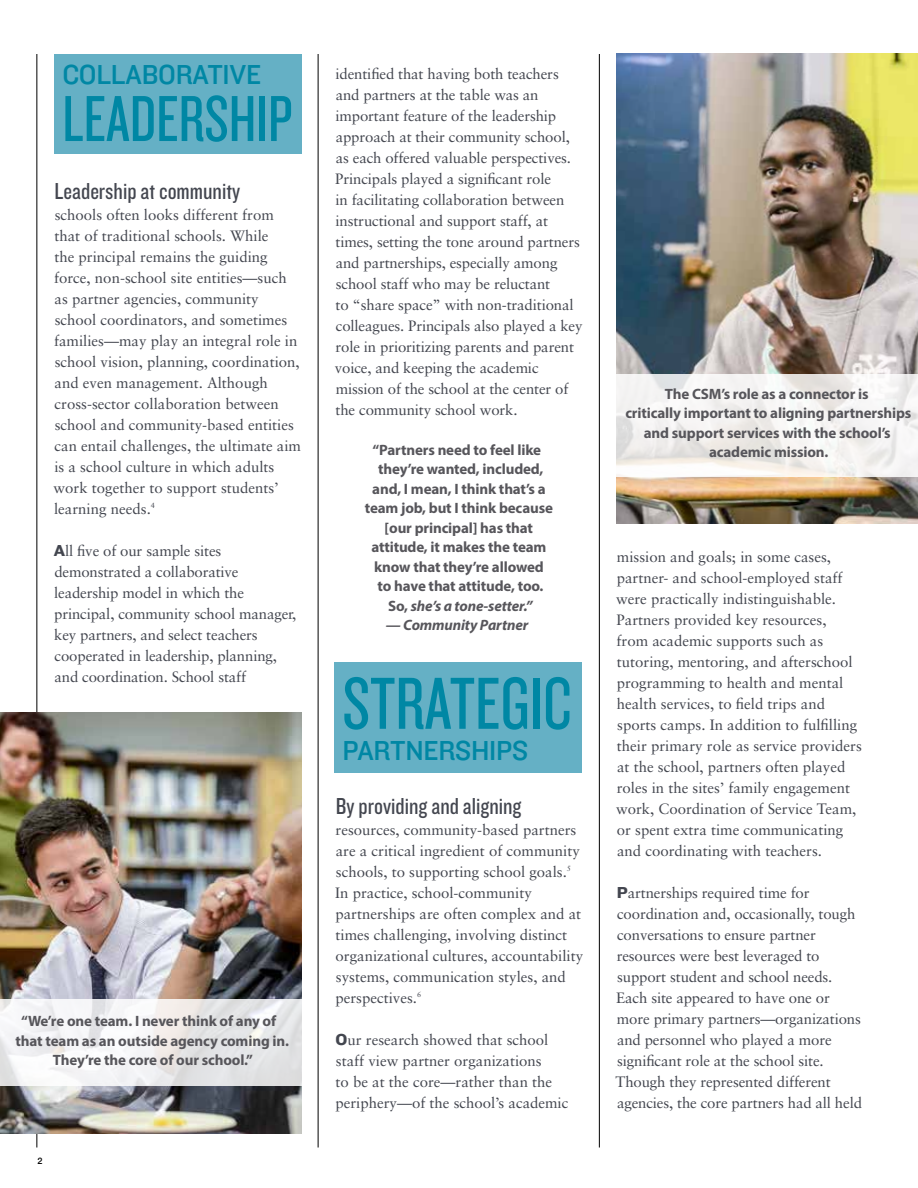
<style>
.page{position:relative;width:918px;height:1188px;background:#fff}
.page>*{position:absolute;margin:0;border:0;box-sizing:border-box;transform-origin:0 0}
.t1{font:76.5px "Knockout HTF28 Junior Featherwt";color:#0087a4}
.t2{font:67.5px "Knockout HTF28 Junior Featherwt";color:#0087a4}
.t3{font:28.5px "Knockout HTF31 Junior Middlewt";letter-spacing:-.01em;color:#0087a4}
.t4{font:24px "Knockout HTF29 Junior Liteweight";color:#43464f}
.t5{font:15px/21px "Sabon";color:#43464f}
.t6{font:700 15px/19.5px "Myriad Pro";letter-spacing:-.01em;color:#57565b;text-align:center}
.t7{font:italic 700 15px "Myriad Pro";letter-spacing:-.01em;color:#57565b}
.t8{font:500 9px "Helvetica Neue";color:#000}
.s1{font-family:"Knockout HTF52 Cruiserweight";font-size:16.5px}
.s2{font-style:italic}
</style>
<div class="page">
<div style="left:54px;top:54px;width:248px;height:100px;background:#65b0c5"></div>
<div style="left:335px;top:662px;width:247px;height:111px;background:#65b0c5"></div>
<img style="left:617px;top:53px;width:301px;height:471px">
<hr style="left:599px;top:54px;width:1px;height:1094px;background:#000">
<hr style="left:318px;top:54px;width:1px;height:1094px;background:#000">
<hr style="left:37px;top:54px;width:1px;height:1094px;background:#000">
<img style="left:0;top:712px;width:302px;height:422px">
<svg style="left:0;top:1000px;width:302px;height:86px"></svg>
<svg style="left:616px;top:374px;width:302px;height:103px;fill:#f5f3f2"></svg>
<h3 class="t3" style="left:62px;top:59px;width:200px">COLLABORATIVE</h3>
<h2 class="t2" style="left:62px;top:85px;width:232px">LEADERSHIP</h2>
<h3 class="t4" style="left:55px;top:179px;width:187px">Leadership at community</h3>
<p class="t5" style="left:54px;top:205px;width:249px">schools often looks different from that of traditional schools. While<br>the principal remains the guiding force, non-school site entities—such as partner agencies, community school coordinators, and sometimes families—may play an integral role in school vision, planning, coordination, and even management. Although cross-sector collaboration between school and community-based entities can entail challenges, the ultimate aim is a school culture in which adults work together to support students’ learning needs.<sup>4</sup></p>
<p class="t5" style="left:54px;top:541px;width:244px"><span class="s1">A</span>ll five of our sample sites demonstrated a collaborative leadership model in which the principal, community school manager, key partners, and select teachers cooperated in leadership, planning, and coordination. School staff</p>
<p class="t6" style="left:16px;top:1011px;width:275px">“We’re one team. I never think of any of that team as an outside agency coming in.<br>They’re the core of our school.”</p>
<p class="t8" style="left:38px;top:1155px;width:7px">2</p>
<p class="t5" style="left:335px;top:63px;width:249px">identified that having both teachers and partners at the table was an important feature of the leadership approach at their community school, as each offered valuable perspectives.<br>Principals played a significant role<br>in facilitating collaboration between instructional and support staff, at times, setting the tone around partners and partnerships, especially among school staff who may be reluctant<br>to “share space” with non-traditional colleagues. Principals also played a key role in prioritizing parents and parent voice, and keeping the academic mission of the school at the center of the community school work.</p>
<p class="t6" style="left:625px;top:383px;width:288px">The CSM’s role as a connector is<br>critically important to aligning partnerships and support services with the school’s</p>
<p class="t6" style="left:373px;top:440px;width:170px">“Partners need to feel like</p>
<p class="t6" style="left:709px;top:442px;width:121px">academic mission.</p>
<p class="t6" style="left:365px;top:459px;width:190px">they’re wanted, included, and, I mean, I think that’s a team job, but I think because [our principal] has that attitude, it makes the team know that they’re allowed<br>to have that attitude, too.<br>So, <span class="s2">she’s a tone-setter.”</span></p>
<p class="t7" style="left:386px;top:616px;width:144px">— Community Partner</p>
<p class="t5" style="left:616px;top:546px;width:247px">mission and goals; in some cases, partner- and school-employed staff were practically indistinguishable.<br>Partners provided key resources,<br>from academic supports such as tutoring, mentoring, and afterschool programming to health and mental health services, to field trips and sports camps. In addition to fulfilling their primary role as service providers at the school, partners often played roles in the sites’ family engagement work, Coordination of Service Team, or spent extra time communicating and coordinating with teachers.</p>
<p class="t5" style="left:616px;top:882px;width:248px"><span class="s1">P</span>artnerships required time for coordination and, occasionally, tough conversations to ensure partner resources were best leveraged to support student and school needs.<br>Each site appeared to have one or more primary partners—organizations and personnel who played a more significant role at the school site.<br>Though they represented different agencies, the core partners had all held</p>
<h1 class="t1" style="left:342px;top:665px;width:231px">STRATEGIC</h1>
<h3 class="t3" style="left:342px;top:736px;width:187px">PARTNERSHIPS</h3>
<h3 class="t4" style="left:336px;top:794px;width:187px">By providing and aligning</h3>
<p class="t5" style="left:335px;top:819px;width:249px">resources, community-based partners are a critical ingredient of community schools, to supporting school goals.<sup>5<br></sup>In practice, school-community partnerships are often complex and at times challenging, involving distinct organizational cultures, accountability systems, communication styles, and perspectives.<sup>6</sup></p>
<p class="t5" style="left:335px;top:1029px;width:235px"><span class="s1">O</span>ur research showed that school staff view partner organizations<br>to be at the core—rather than the periphery—of the school’s academic</p>
</div>
